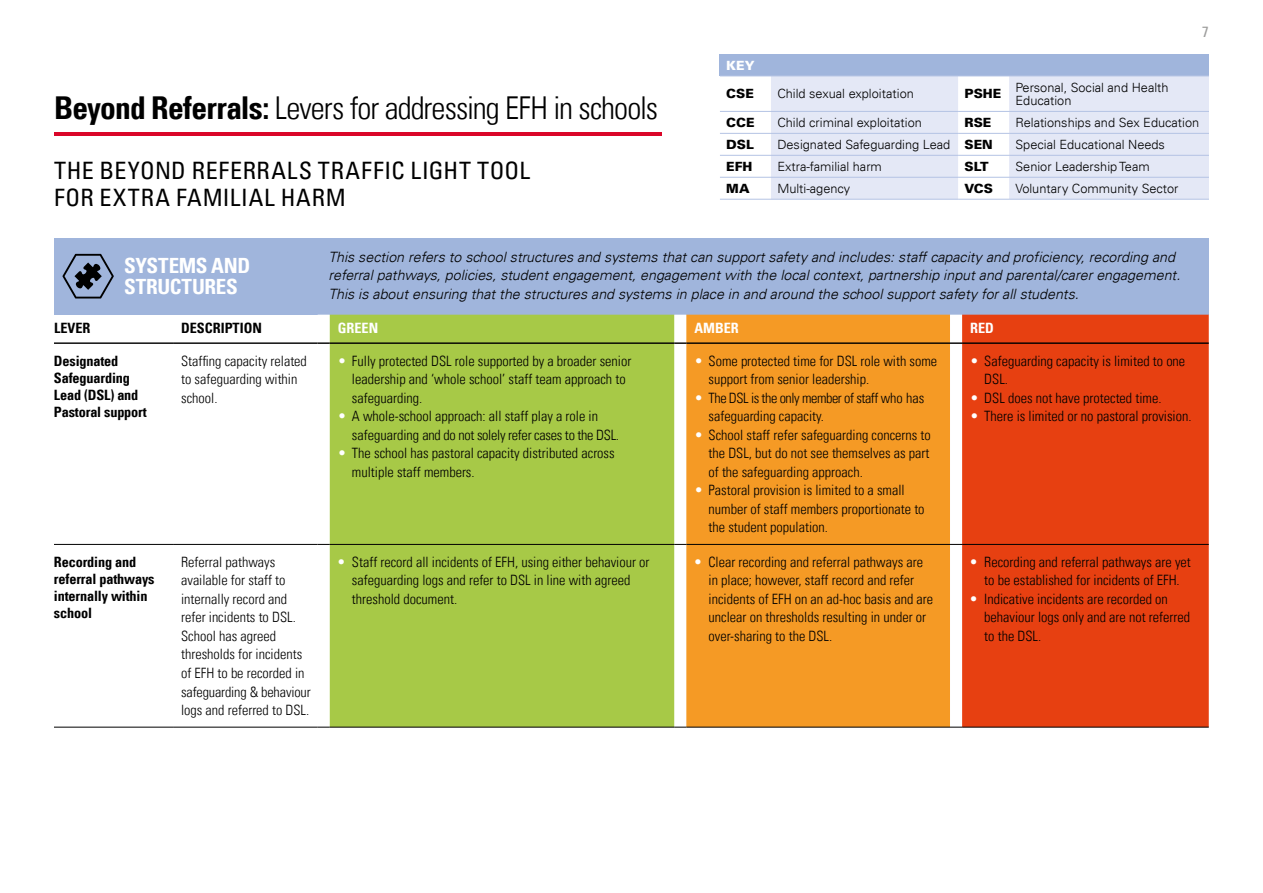
<style>
.page{position:relative;width:1263px;height:893px;background:#fff}
.page>*{position:absolute;margin:0;border:0;box-sizing:border-box;transform-origin:0 0}
.t1{font:300 condensed 31.5px "Univers LT";letter-spacing:-.03em;color:#000}
.t2{font:condensed 24px/27px "Univers LT";letter-spacing:.035em;color:#000}
.t3{font:700 condensed 21px/21px "Univers LT";letter-spacing:-.015em;color:#fff}
.t4{font:condensed 15px "Univers LT";color:#9d9d9c}
.t5{font:300 condensed 14.25px/18.5px "Univers LT";color:#000}
.t6{font:italic 300 14.25px/18.6px "Univers LT";color:#000}
.t7{font:700 condensed 14.25px/17.1px "Univers LT";letter-spacing:-.01em;color:#000}
.t8{font:700 condensed 14.25px "Univers LT";color:#fff}
.t9{font:300 12.75px/13.5px "Univers LT";color:#000}
.t10{font:900 12.75px "Univers LT";color:#000}
.t11{font:900 12.75px "Univers LT";color:#fff}
.s1{font-weight:700}
.s2{font-weight:900}
.s3{color:#fff}
.s4{font-stretch:normal;color:#fff}
</style>
<div class="page">
<div style="left:54px;top:238px;width:1155px;height:77px;background:#a0b5dc"></div>
<div style="left:330px;top:315px;width:344px;height:412px;background:#a7c947"></div>
<div style="left:686px;top:315px;width:264px;height:412px;background:#f59a25"></div>
<div style="left:962px;top:315px;width:247px;height:412px;background:#e74011"></div>
<hr style="left:54px;top:727px;width:119px;height:1px;background:#000">
<hr style="left:173px;top:727px;width:145px;height:1px;background:#000">
<svg style="left:318px;top:727px;width:12px;height:1px"></svg>
<hr style="left:330px;top:727px;width:344px;height:1px;background:#000">
<svg style="left:674px;top:727px;width:12px;height:1px"></svg>
<hr style="left:686px;top:727px;width:264px;height:1px;background:#000">
<svg style="left:950px;top:727px;width:12px;height:1px"></svg>
<hr style="left:962px;top:727px;width:247px;height:1px;background:#000">
<hr style="left:54px;top:342px;width:119px;height:2px;background:#000">
<hr style="left:173px;top:342px;width:145px;height:2px;background:#000">
<svg style="left:318px;top:342px;width:12px;height:2px"></svg>
<hr style="left:330px;top:342px;width:344px;height:2px;background:#000">
<svg style="left:674px;top:342px;width:12px;height:2px"></svg>
<hr style="left:686px;top:342px;width:264px;height:2px;background:#000">
<svg style="left:950px;top:342px;width:12px;height:2px"></svg>
<hr style="left:962px;top:342px;width:247px;height:2px;background:#000">
<hr style="left:54px;top:544px;width:119px;height:1px;background:#000">
<hr style="left:173px;top:544px;width:145px;height:1px;background:#000">
<svg style="left:318px;top:544px;width:12px;height:1px"></svg>
<hr style="left:330px;top:544px;width:344px;height:1px;background:#000">
<svg style="left:674px;top:544px;width:12px;height:1px"></svg>
<hr style="left:686px;top:544px;width:264px;height:1px;background:#000">
<svg style="left:950px;top:544px;width:12px;height:1px"></svg>
<hr style="left:962px;top:544px;width:247px;height:1px;background:#000">
<div style="left:720px;top:54px;width:489px;height:22px;background:#a0b5dc"></div>
<svg style="left:771px;top:77px;width:438px;height:122px;background:#e6eaf6"></svg>
<hr style="left:720px;top:76px;width:51px;height:1px;background:#b4c3e4">
<hr style="left:771px;top:76px;width:187px;height:1px;background:#b4c3e4">
<hr style="left:958px;top:76px;width:51px;height:1px;background:#b4c3e4">
<hr style="left:1009px;top:76px;width:200px;height:1px;background:#b4c3e4">
<hr style="left:720px;top:111px;width:51px;height:1px;background:#b4c3e4">
<hr style="left:771px;top:111px;width:187px;height:1px;background:#b4c3e4">
<hr style="left:958px;top:111px;width:51px;height:1px;background:#b4c3e4">
<hr style="left:1009px;top:111px;width:200px;height:1px;background:#b4c3e4">
<hr style="left:720px;top:133px;width:51px;height:1px;background:#b4c3e4">
<hr style="left:771px;top:133px;width:187px;height:1px;background:#b4c3e4">
<hr style="left:958px;top:133px;width:51px;height:1px;background:#b4c3e4">
<hr style="left:1009px;top:133px;width:200px;height:1px;background:#b4c3e4">
<hr style="left:720px;top:155px;width:51px;height:1px;background:#b4c3e4">
<hr style="left:771px;top:155px;width:187px;height:1px;background:#b4c3e4">
<hr style="left:958px;top:155px;width:51px;height:1px;background:#b4c3e4">
<hr style="left:1009px;top:155px;width:200px;height:1px;background:#b4c3e4">
<hr style="left:720px;top:177px;width:51px;height:1px;background:#b4c3e4">
<hr style="left:771px;top:177px;width:187px;height:1px;background:#b4c3e4">
<hr style="left:958px;top:177px;width:51px;height:1px;background:#b4c3e4">
<hr style="left:1009px;top:177px;width:200px;height:1px;background:#b4c3e4">
<hr style="left:720px;top:199px;width:51px;height:1px;background:#b4c3e4">
<hr style="left:771px;top:199px;width:187px;height:1px;background:#b4c3e4">
<hr style="left:958px;top:199px;width:51px;height:1px;background:#b4c3e4">
<hr style="left:1009px;top:199px;width:200px;height:1px;background:#b4c3e4">
<hr style="left:54px;top:132px;width:608px;height:3px;background:#da0629">
<svg style="left:62px;top:254px;width:52px;height:44px"></svg>
<h1 class="t1" style="left:54px;top:89px;width:605px"><span class="s1">Beyond Referrals:</span> Levers for addressing EFH in schools</h1>
<h2 class="t2" style="left:54px;top:156px;width:478px">THE BEYOND REFERRALS TRAFFIC LIGHT TOOL<br>FOR EXTRA FAMILIAL HARM</h2>
<p class="t4" style="left:1202px;top:22px;width:8px">7</p>
<p class="t11" style="left:726px;top:57px;width:30px">KEY</p>
<p class="t10" style="left:726px;top:86px;width:29px">CSE</p>
<p class="t9" style="left:777px;top:87px;width:138px">Child sexual exploitation</p>
<p class="t10" style="left:964px;top:86px;width:38px">PSHE</p>
<p class="t9" style="left:1015px;top:80px;width:155px">Personal, Social and Health<br>Education</p>
<p class="t10" style="left:726px;top:114px;width:30px">CCE</p>
<p class="t9" style="left:777px;top:116px;width:146px">Child criminal exploitation</p>
<p class="t10" style="left:964px;top:114px;width:28px">RSE</p>
<p class="t9" style="left:1015px;top:116px;width:185px">Relationships and Sex Education</p>
<p class="t10" style="left:726px;top:136px;width:29px">DSL</p>
<p class="t9" style="left:777px;top:138px;width:217px">Designated Safeguarding Lead <span class="s2">SEN</span></p>
<p class="t9" style="left:1015px;top:138px;width:151px">Special Educational Needs</p>
<p class="t10" style="left:726px;top:158px;width:28px">EFH</p>
<p class="t9" style="left:777px;top:160px;width:106px">Extra-familial harm</p>
<p class="t10" style="left:964px;top:158px;width:26px">SLT</p>
<p class="t9" style="left:1015px;top:160px;width:136px">Senior Leadership Team</p>
<p class="t10" style="left:726px;top:180px;width:25px">MA</p>
<p class="t9" style="left:777px;top:182px;width:74px">Multi-agency</p>
<p class="t10" style="left:964px;top:180px;width:30px">VCS</p>
<p class="t9" style="left:1015px;top:182px;width:165px">Voluntary Community Sector</p>
<h3 class="t3" style="left:124px;top:255px;width:128px">SYSTEMS AND<br>STRUCTURES</h3>
<p class="t6" style="left:328px;top:247px;width:853px">This section refers to school structures and systems that can support safety and includes: staff capacity and proficiency, recording and referral pathways, policies, student engagement, engagement with the local context, partnership input and parental/carer engagement.<br>This is about ensuring that the structures and systems in place in and around the school support safety for all students.</p>
<p class="t7" style="left:54px;top:319px;width:38px">LEVER</p>
<p class="t7" style="left:181px;top:319px;width:82px">DESCRIPTION</p>
<p class="t8" style="left:338px;top:319px;width:42px">GREEN</p>
<p class="t8" style="left:694px;top:319px;width:46px">AMBER</p>
<p class="t8" style="left:970px;top:319px;width:25px">RED</p>
<p class="t7" style="left:54px;top:352px;width:94px">Designated<br>Safeguarding<br>Lead (DSL) and<br>Pastoral support</p>
<p class="t5" style="left:181px;top:351px;width:127px">Staffing capacity related to safeguarding within school.</p>
<p class="t5" style="left:352px;top:351px;width:281px;text-indent:-14px"><span class="s3">•</span> Fully protected DSL role supported by a broader senior leadership and ‘whole school’ staff team approach to safeguarding.</p>
<p class="t5" style="left:708px;top:351px;width:230px;text-indent:-14px"><span class="s3">•</span> Some protected time for DSL role with some support from senior leadership.</p>
<p class="t5" style="left:708px;top:388px;width:217px;text-indent:-14px"><span class="s3">•</span> The DSL is the only member of staff who has safeguarding capacity.</p>
<p class="t5" style="left:708px;top:425px;width:224px;text-align:justify;text-indent:-14px"><span class="s3">•</span> School staff refer safeguarding concerns to the DSL, but do not see themselves as part of the safeguarding approach.</p>
<p class="t5" style="left:708px;top:481px;width:218px;text-indent:-14px"><span class="s3">•</span> Pastoral provision is limited to a small number of staff members proportionate to the student population.</p>
<p class="t5" style="left:984px;top:351px;width:202px;text-indent:-14px"><span class="s3">•</span> Safeguarding capacity is limited to one<br>DSL.</p>
<p class="t5" style="left:970px;top:388px;width:193px"><span class="s3">•</span> DSL does not have protected time.</p>
<p class="t5" style="left:970px;top:407px;width:223px"><span class="s3">•</span> There is limited or no pastoral provision.</p>
<p class="t5" style="left:352px;top:407px;width:269px;text-indent:-14px"><span class="s3">•</span> A whole-school approach: all staff play a role in safeguarding and do not solely refer cases to the DSL.</p>
<p class="t5" style="left:352px;top:444px;width:264px;text-indent:-14px"><span class="s3">•</span> The school has pastoral capacity distributed across multiple staff members.</p>
<p class="t7" style="left:54px;top:553px;width:102px">Recording and referral pathways internally within school</p>
<p class="t5" style="left:181px;top:553px;width:131px">Referral pathways available for staff to internally record and refer incidents to DSL.<br>School has agreed thresholds for incidents of EFH to be recorded in safeguarding &amp; behaviour logs and referred to DSL.</p>
<p class="t5" style="left:352px;top:553px;width:299px;text-indent:-14px"><span class="s4">•</span> Staff record all incidents of EFH, using either behaviour or safeguarding logs and refer to DSL in line with agreed threshold document.</p>
<p class="t5" style="left:708px;top:552px;width:226px;text-indent:-14px"><span class="s4">•</span> Clear recording and referral pathways are in place; however, staff record and refer incidents of EFH on an ad-hoc basis and are unclear on thresholds resulting in under or over-sharing to the DSL.</p>
<p class="t5" style="left:970px;top:552px;width:222px;text-align:center"><span class="s4">•</span> Recording and referral pathways are yet to be established for incidents of EFH.</p>
<p class="t5" style="left:984px;top:590px;width:207px;text-indent:-14px"><span class="s4">•</span> Indicative incidents are recorded on behaviour logs only and are not referred to the DSL.</p>
</div>
